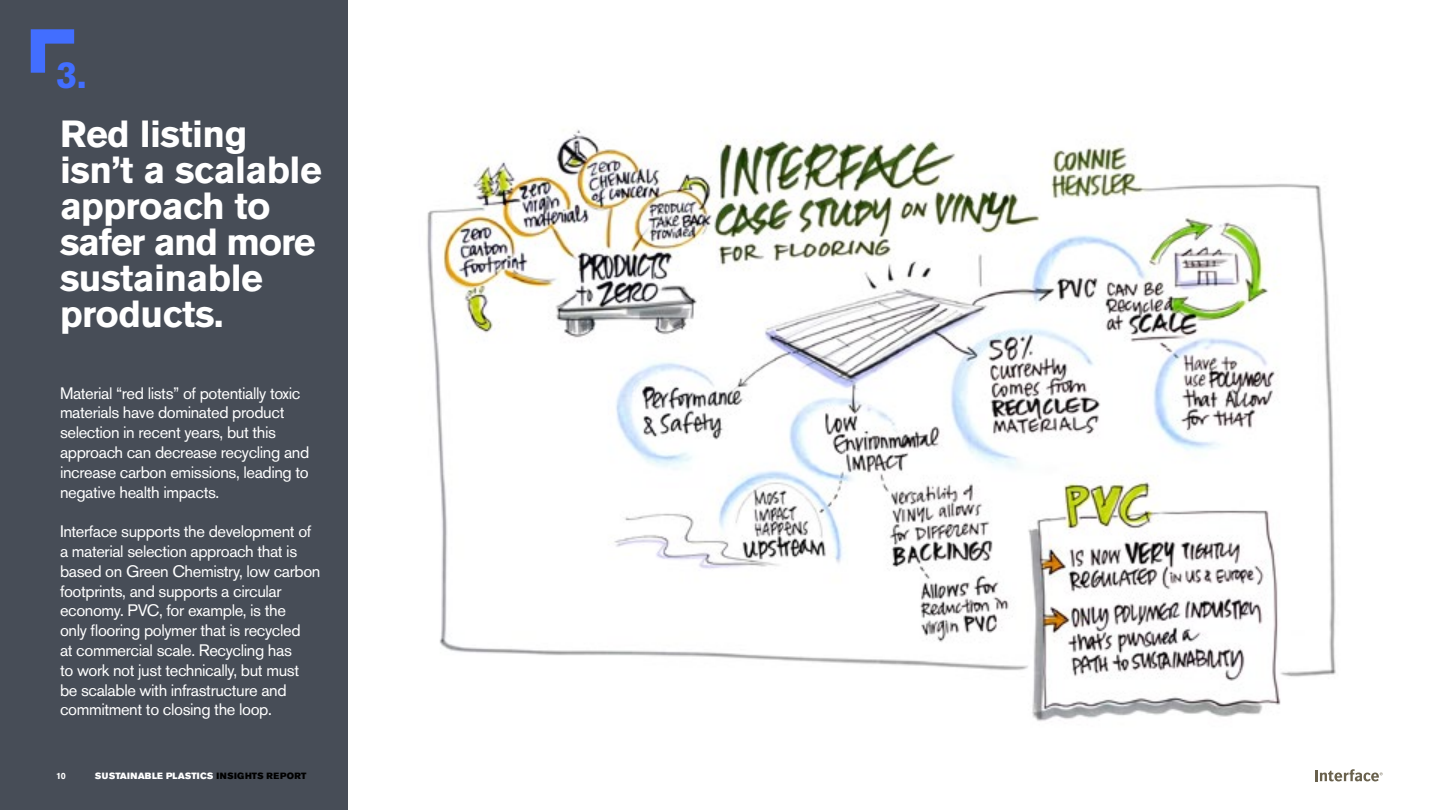
<style>
.page{position:relative;width:1440px;height:810px;background:#fff}
.page>*{position:absolute;margin:0;border:0;box-sizing:border-box;transform-origin:0 0}
.t1{font:700 37.5px/36.2px "Akzidenz Grotesk Pro";letter-spacing:-.015em;color:#fff}
.t2{font:700 37.5px "Akzidenz Grotesk Pro";color:#426eff}
.t3{font:16.5px/19.8px "Akzidenz Grotesk Pro";letter-spacing:-.025em;color:#fff}
.t4{font:9px "Akzidenz Grotesk Pro Super";letter-spacing:.03em;color:#fff}
.t5{font:700 9px "Akzidenz Grotesk Pro";color:#fff}
.s1{color:#000}
.s2{color:#303847}
</style>
<div class="page">
<div style="left:0;top:0;width:347px;height:810px;background:#474d57"></div>
<svg style="left:30px;top:29px;width:45px;height:44px"></svg>
<img style="left:427px;top:129px;width:909px;height:592px">
<svg style="left:1315px;top:769px;width:67px;height:12px"></svg>
<h1 class="t2" style="left:56px;top:51px;width:32px">3.</h1>
<h1 class="t1" style="left:60px;top:115px;width:263px">Red listing isn’t a scalable approach to safer and more sustainable products.</h1>
<p class="t3" style="left:60px;top:383px;width:251px">Material “red lists” of potentially toxic materials have dominated product selection in recent years, but this approach can decrease recycling and increase carbon emissions, leading to negative health impacts.</p>
<p class="t3" style="left:60px;top:522px;width:262px">Interface supports the development of a material selection approach that is based on Green Chemistry, low carbon footprints, and supports a circular economy. PVC, for example, is the<br>only flooring polymer that is recycled<br>at commercial scale. Recycling has<br>to work not just technically, but must be scalable with infrastructure and commitment to closing the loop.</p>
<p class="t5" style="left:56px;top:770px;width:11px">10</p>
<p class="t4" style="left:95px;top:770px;width:213px">SUSTAINABLE PLASTICS <span class="s1">INSIGHTS REPORT</span></p>
<p class="t4" style="left:95px;top:770px;width:195px">CLIM TE TAKE BACK <span class="s2">INS GHTS REPORT</span></p>
</div>
